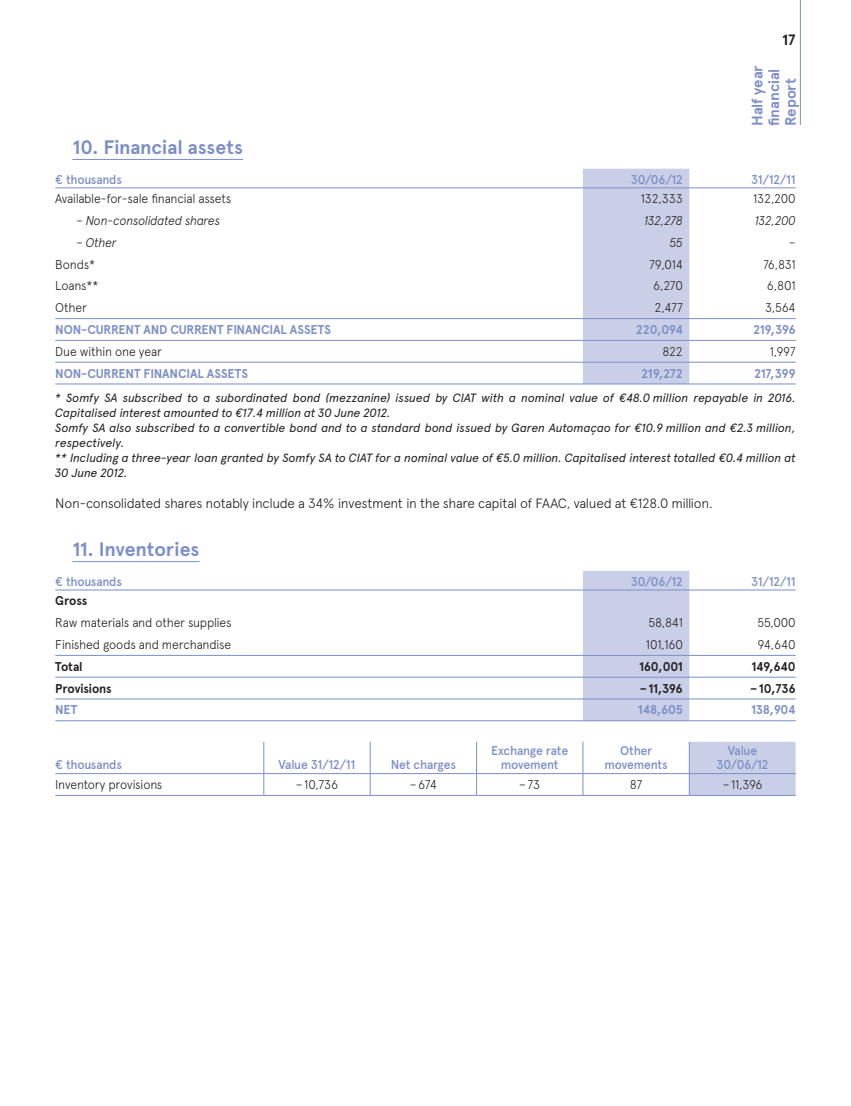
<style>
.page{position:relative;width:851px;height:1106px;background:#fff}
.page>*{position:absolute;margin:0;border:0;box-sizing:border-box;transform-origin:0 0}
.t1{font:700 19.5px "Apercu";color:#7c8ec7}
.t2{font:700 15px/16.5px "Apercu";color:#7c8ec7}
.t3{font:700 15px "Apercu";color:#231f20}
.t4{font:300 13.5px "Apercu";letter-spacing:-.025em;color:#231f20}
.t5{font:300 12.75px "Apercu";letter-spacing:-.02em;color:#231f20;scale:.96 1}
.t6{font:500 12.75px/14.2px "Apercu";letter-spacing:-.02em;color:#7c8ec7;text-align:center;scale:.96 1}
.t7{font:700 12.75px "Apercu";letter-spacing:-.015em;color:#7c8ec7;scale:.96 1}
.t8{font:700 12.75px "Apercu";letter-spacing:-.015em;color:#231f20;scale:.96 1}
.t9{font:italic 300 12.75px "Apercu";letter-spacing:-.02em;color:#231f20;scale:.96 1}
.t10{font:700 12.75px "Apercu";letter-spacing:.01em;color:#7c8ec7;scale:.96 1}
.t11{font:italic 12px/15px "Apercu";letter-spacing:-.015em;color:#231f20}
</style>
<div class="page">
<hr style="left:799px;top:0;width:1px;height:125px;background:#7c8ec7">
<hr style="left:72px;top:159px;width:171px;height:1px;background:#7c8ec7">
<hr style="left:72px;top:561px;width:127px;height:1px;background:#7c8ec7">
<svg style="left:55px;top:169px;width:740px;height:215px"></svg>
<div style="left:583px;top:169px;width:106px;height:215px;background:#cacfe8"></div>
<hr style="left:55px;top:318px;width:528px;height:1px;background:#7c8ec7">
<hr style="left:583px;top:318px;width:106px;height:1px;background:#7c8ec7">
<hr style="left:689px;top:318px;width:106px;height:1px;background:#7c8ec7">
<hr style="left:55px;top:340px;width:528px;height:1px;background:#7c8ec7">
<hr style="left:583px;top:340px;width:106px;height:1px;background:#7c8ec7">
<hr style="left:689px;top:340px;width:106px;height:1px;background:#7c8ec7">
<hr style="left:55px;top:362px;width:528px;height:1px;background:#7c8ec7">
<hr style="left:583px;top:362px;width:106px;height:1px;background:#7c8ec7">
<hr style="left:689px;top:362px;width:106px;height:1px;background:#7c8ec7">
<hr style="left:55px;top:384px;width:528px;height:1px;background:#7c8ec7">
<hr style="left:583px;top:384px;width:106px;height:1px;background:#7c8ec7">
<hr style="left:689px;top:384px;width:106px;height:1px;background:#7c8ec7">
<hr style="left:55px;top:187px;width:528px;height:1px;background:#7c8ec7">
<hr style="left:583px;top:187px;width:106px;height:1px;background:#7c8ec7">
<hr style="left:689px;top:187px;width:106px;height:1px;background:#7c8ec7">
<svg style="left:55px;top:571px;width:740px;height:149px"></svg>
<div style="left:583px;top:571px;width:106px;height:149px;background:#cacfe8"></div>
<hr style="left:55px;top:589px;width:528px;height:1px;background:#7c8ec7">
<hr style="left:583px;top:589px;width:106px;height:1px;background:#7c8ec7">
<hr style="left:689px;top:589px;width:106px;height:1px;background:#7c8ec7">
<hr style="left:55px;top:655px;width:528px;height:1px;background:#7c8ec7">
<hr style="left:583px;top:655px;width:106px;height:1px;background:#7c8ec7">
<hr style="left:689px;top:655px;width:106px;height:1px;background:#7c8ec7">
<hr style="left:55px;top:677px;width:528px;height:1px;background:#7c8ec7">
<hr style="left:583px;top:677px;width:106px;height:1px;background:#7c8ec7">
<hr style="left:689px;top:677px;width:106px;height:1px;background:#7c8ec7">
<hr style="left:55px;top:698px;width:528px;height:1px;background:#7c8ec7">
<hr style="left:583px;top:698px;width:106px;height:1px;background:#7c8ec7">
<hr style="left:689px;top:698px;width:106px;height:1px;background:#7c8ec7">
<hr style="left:55px;top:720px;width:528px;height:1px;background:#7c8ec7">
<hr style="left:583px;top:720px;width:106px;height:1px;background:#7c8ec7">
<hr style="left:689px;top:720px;width:106px;height:1px;background:#7c8ec7">
<hr style="left:264px;top:773px;width:106px;height:1px;background:#7c8ec7">
<hr style="left:370px;top:773px;width:106px;height:1px;background:#7c8ec7">
<hr style="left:476px;top:773px;width:107px;height:1px;background:#7c8ec7">
<hr style="left:583px;top:773px;width:106px;height:1px;background:#7c8ec7">
<hr style="left:370px;top:742px;width:1px;height:31px;background:#7c8ec7">
<hr style="left:476px;top:742px;width:1px;height:31px;background:#7c8ec7">
<hr style="left:582px;top:742px;width:1px;height:31px;background:#7c8ec7">
<svg style="left:55px;top:742px;width:209px;height:53px"></svg>
<svg style="left:370px;top:774px;width:1px;height:21px"></svg>
<svg style="left:476px;top:774px;width:1px;height:21px"></svg>
<svg style="left:582px;top:774px;width:1px;height:21px"></svg>
<div style="left:689px;top:742px;width:106px;height:53px;background:#cacfe8"></div>
<hr style="left:55px;top:795px;width:209px;height:1px;background:#7c8ec7">
<hr style="left:264px;top:795px;width:106px;height:1px;background:#7c8ec7">
<hr style="left:370px;top:795px;width:106px;height:1px;background:#7c8ec7">
<hr style="left:476px;top:795px;width:107px;height:1px;background:#7c8ec7">
<hr style="left:583px;top:795px;width:106px;height:1px;background:#7c8ec7">
<hr style="left:689px;top:795px;width:106px;height:1px;background:#7c8ec7">
<p class="t3" style="left:782px;top:30px;width:15px">17</p>
<p class="t2" style="left:749px;top:126px;width:62px;rotate:-90deg">HALF YEAR<br>FINANCIAL<br>REPORT</p>
<h1 class="t1" style="left:72px;top:136px;width:172px">10. FINANCIAL ASSETS</h1>
<p class="t6" style="left:55px;top:172px;width:71px">€ thousands</p>
<p class="t6" style="left:630px;top:172px;width:56px">30/06/12</p>
<p class="t6" style="left:751px;top:172px;width:48px">31/12/11</p>
<p class="t5" style="left:55px;top:191px;width:185px">Available-for-sale financial assets</p>
<p class="t5" style="left:640px;top:191px;width:45px">132,333</p>
<p class="t5" style="left:753px;top:191px;width:46px">132,200</p>
<p class="t9" style="left:77px;top:213px;width:151px">– Non-consolidated shares</p>
<p class="t9" style="left:644px;top:213px;width:42px">132,278</p>
<p class="t9" style="left:755px;top:213px;width:44px">132,200</p>
<p class="t9" style="left:77px;top:235px;width:43px">– Other</p>
<p class="t9" style="left:669px;top:235px;width:15px">55</p>
<p class="t9" style="left:789px;top:235px;width:8px">–</p>
<p class="t5" style="left:55px;top:256px;width:43px">Bonds*</p>
<p class="t5" style="left:649px;top:256px;width:37px">79,014</p>
<p class="t5" style="left:763px;top:256px;width:35px">76,831</p>
<p class="t5" style="left:55px;top:278px;width:46px">Loans**</p>
<p class="t5" style="left:653px;top:278px;width:32px">6,270</p>
<p class="t5" style="left:766px;top:278px;width:31px">6,801</p>
<p class="t5" style="left:55px;top:300px;width:34px">Other</p>
<p class="t5" style="left:654px;top:300px;width:31px">2,477</p>
<p class="t5" style="left:765px;top:300px;width:33px">3,564</p>
<p class="t10" style="left:55px;top:322px;width:288px">NON-CURRENT AND CURRENT FINANCIAL ASSETS</p>
<p class="t7" style="left:635px;top:322px;width:50px">220,094</p>
<p class="t7" style="left:753px;top:322px;width:46px">219,396</p>
<p class="t5" style="left:55px;top:344px;width:113px">Due within one year</p>
<p class="t5" style="left:662px;top:344px;width:23px">822</p>
<p class="t5" style="left:769px;top:344px;width:28px">1,997</p>
<p class="t7" style="left:55px;top:365px;width:202px">NON-CURRENT FINANCIAL ASSETS</p>
<p class="t7" style="left:641px;top:365px;width:45px">219,272</p>
<p class="t7" style="left:754px;top:365px;width:45px">217,399</p>
<p class="t11" style="left:55px;top:390px;width:741px">* Somfy SA subscribed to a subordinated bond (mezzanine) issued by CIAT with a nominal value of €48.0 million repayable in 2016.<br>Capitalised interest amounted to €17.4 million at 30 June 2012.<br>Somfy SA also subscribed to a convertible bond and to a standard bond issued by Garen Automaçao for €10.9 million and €2.3 million, respectively.<br>** Including a three-year loan granted by Somfy SA to CIAT for a nominal value of €5.0 million. Capitalised interest totalled €0.4 million at 30 June 2012.</p>
<p class="t4" style="left:55px;top:495px;width:659px">Non-consolidated shares notably include a 34% investment in the share capital of FAAC, valued at €128.0 million.</p>
<h1 class="t1" style="left:72px;top:538px;width:129px">11. INVENTORIES</h1>
<p class="t6" style="left:55px;top:574px;width:71px">€ thousands</p>
<p class="t6" style="left:630px;top:574px;width:56px">30/06/12</p>
<p class="t6" style="left:751px;top:574px;width:48px">31/12/11</p>
<p class="t8" style="left:55px;top:593px;width:35px">GROSS</p>
<p class="t5" style="left:55px;top:615px;width:185px">Raw materials and other supplies</p>
<p class="t5" style="left:648px;top:615px;width:37px">58,841</p>
<p class="t5" style="left:757px;top:615px;width:41px">55,000</p>
<p class="t5" style="left:55px;top:637px;width:184px">Finished goods and merchandise</p>
<p class="t5" style="left:645px;top:637px;width:40px">101,160</p>
<p class="t5" style="left:757px;top:637px;width:41px">94,640</p>
<p class="t8" style="left:55px;top:658px;width:30px">TOTAL</p>
<p class="t8" style="left:639px;top:658px;width:47px">160,001</p>
<p class="t8" style="left:751px;top:658px;width:48px">149,640</p>
<p class="t8" style="left:55px;top:680px;width:60px">PROVISIONS</p>
<p class="t8" style="left:639px;top:680px;width:46px">–11,396</p>
<p class="t8" style="left:750px;top:680px;width:49px">–10,736</p>
<p class="t7" style="left:55px;top:702px;width:9px">NET</p>
<p class="t7" style="left:638px;top:702px;width:48px">148,605</p>
<p class="t7" style="left:751px;top:702px;width:48px">138,904</p>
<p class="t6" style="left:55px;top:757px;width:71px">€ thousands</p>
<p class="t6" style="left:278px;top:757px;width:81px">Value 31/12/11</p>
<p class="t6" style="left:390px;top:757px;width:69px">Net charges</p>
<p class="t6" style="left:491px;top:743px;width:82px">Exchange rate movement</p>
<p class="t6" style="left:604px;top:743px;width:67px">Other movements</p>
<p class="t6" style="left:716px;top:743px;width:56px">Value<br>30/06/12</p>
<p class="t5" style="left:55px;top:777px;width:113px">Inventory provisions</p>
<p class="t5" style="left:296px;top:777px;width:45px">–10,736</p>
<p class="t5" style="left:410px;top:777px;width:30px">–674</p>
<p class="t5" style="left:519px;top:777px;width:23px">–73</p>
<p class="t5" style="left:629px;top:777px;width:15px">87</p>
<p class="t5" style="left:722px;top:777px;width:43px">–11,396</p>
</div>
